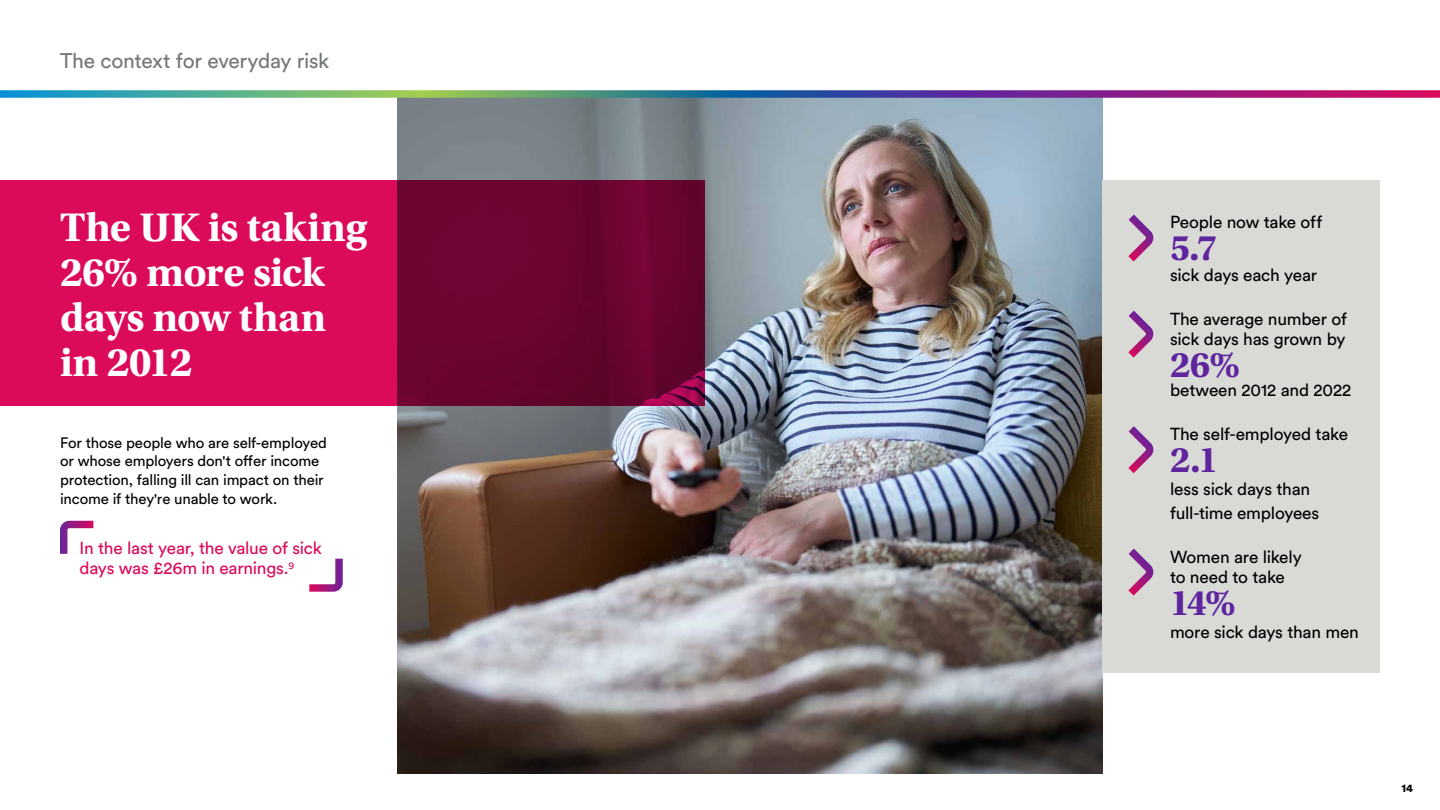
<style>
.page{position:relative;width:1440px;height:810px;background:#fff}
.page>*{position:absolute;margin:0;border:0;box-sizing:border-box;transform-origin:0 0}
.t1{font:700 42px/45px "Utopia Std";letter-spacing:-.01em;color:#fff}
.t2{font:700 37.5px "Utopia Std";color:#5f259f}
.t3{font:21px "Circular Pro";letter-spacing:-.015em;color:#75787b}
.t4{font:17.25px/20.2px "Circular Pro";letter-spacing:-.01em;color:#000}
.t5{font:17.25px/20.2px "Circular Pro";letter-spacing:-.015em;color:#db0a5b}
.t6{font:15px/18.8px "Circular Pro";letter-spacing:-.01em;color:#000}
.t7{font:900 11.25px "Circular Pro";color:#000}
</style>
<div class="page">
<img style="left:398px;top:98px;width:704px;height:676px">
<svg style="left:0;top:180px;width:705px;height:226px;fill:#db0a5b"></svg>
<div style="left:1102px;top:180px;width:278px;height:492px;background:#d9d9d6"></div>
<svg style="left:1128px;top:549px;width:26px;height:47px"></svg>
<svg style="left:1128px;top:214px;width:26px;height:47px"></svg>
<svg style="left:1128px;top:311px;width:26px;height:47px"></svg>
<svg style="left:1128px;top:426px;width:26px;height:47px"></svg>
<svg style="left:60px;top:521px;width:33px;height:33px"></svg>
<svg style="left:309px;top:559px;width:34px;height:33px"></svg>
<svg style="left:0;top:90px;width:1440px;height:8px"></svg>
<p class="t3" style="left:60px;top:46px;width:271px">The context for everyday risk</p>
<h1 class="t1" style="left:60px;top:205px;width:308px">The UK is taking<br>26% more sick days now than in 2012</h1>
<p class="t6" style="left:60px;top:432px;width:269px">For those people who are self-employed or whose employers don't offer income protection, falling ill can impact on their income if they're unable to work.</p>
<p class="t5" style="left:80px;top:537px;width:244px">In the last year, the value of sick days was £26m in earnings.<sup>9</sup></p>
<p class="t4" style="left:1170px;top:212px;width:154px">People now take off</p>
<h2 class="t2" style="left:1170px;top:226px;width:49px">5.7</h2>
<p class="t4" style="left:1170px;top:264px;width:149px">sick days each year</p>
<p class="t4" style="left:1170px;top:308px;width:178px">The average number of sick days has grown by</p>
<h2 class="t2" style="left:1170px;top:343px;width:72px">26%</h2>
<p class="t4" style="left:1170px;top:379px;width:183px">between 2012 and 2022</p>
<p class="t4" style="left:1170px;top:423px;width:180px">The self-employed take</p>
<h2 class="t2" style="left:1170px;top:438px;width:50px">2.1</h2>
<p class="t4" style="left:1170px;top:477px;width:151px;line-height:23.2px">less sick days than full-time employees</p>
<p class="t4" style="left:1170px;top:546px;width:133px">Women are likely to need to take</p>
<h2 class="t2" style="left:1170px;top:581px;width:67px">14%</h2>
<p class="t4" style="left:1170px;top:621px;width:190px">more sick days than men</p>
<p class="t7" style="left:1401px;top:780px;width:13px">14</p>
</div>
